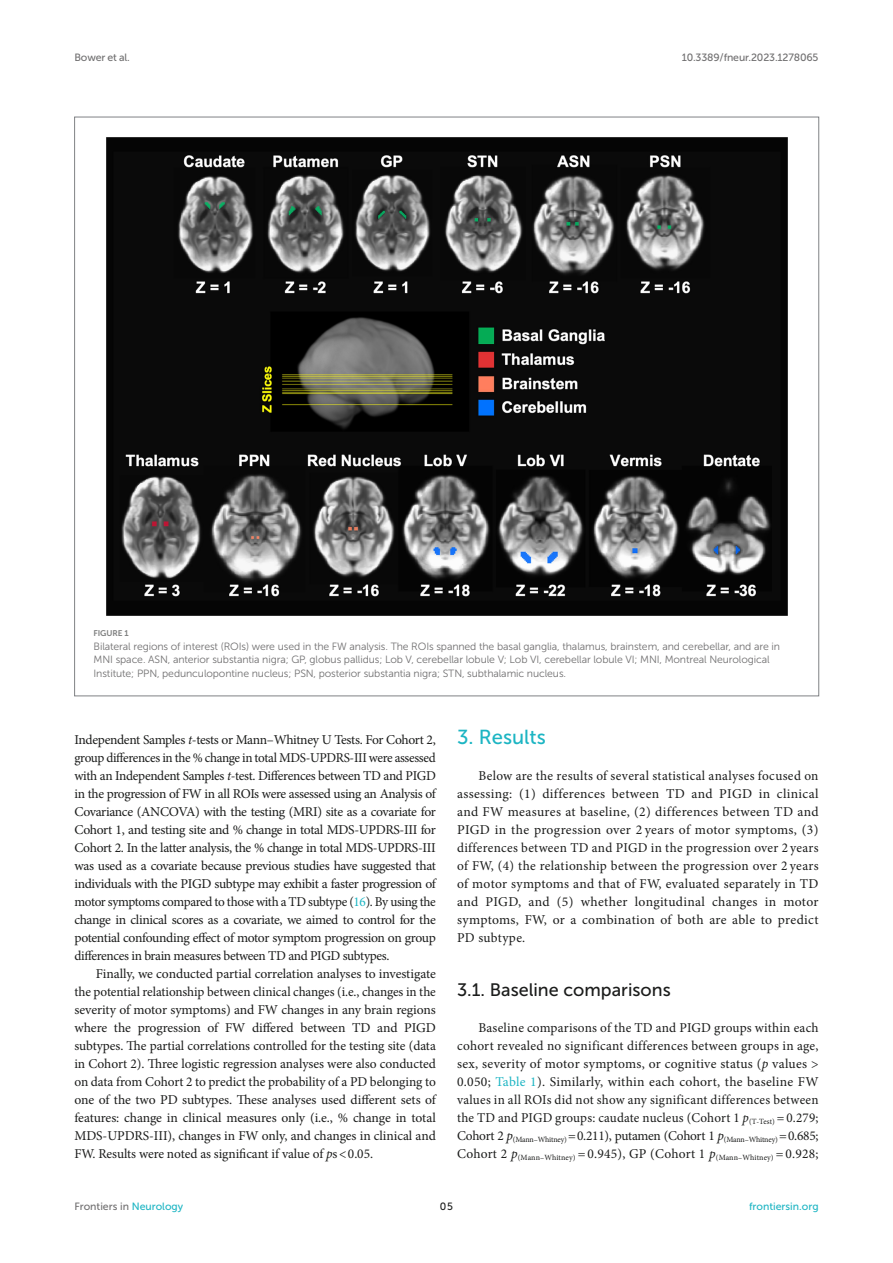
<style>
.page{position:relative;width:893px;height:1263px;background:#fff}
.page>*{position:absolute;margin:0;border:0;box-sizing:border-box;transform-origin:0 0}
.HEAD_1{font:20.25px "Museo Sans 500";color:#1db5c3}
.HEAD_2{font:18px "Museo Sans 500";color:#1b1c1b}
.TEXT{font:13.5px/18px "Minion Pro";letter-spacing:-.02em;color:#1b1c1b;text-align:justify}
.TEXT_FLUSH{font:13.5px/18px "Minion Pro";letter-spacing:.015em;color:#1b1c1b;text-align:justify}
.FIG_LEG{font:10.5px/13.5px "Museo Sans 300";letter-spacing:-.01em;color:#706f70}
.t1{font:10.5px "Museo Sans 500";letter-spacing:-.015em;color:#706f70}
.t2{font:10.5px "Museo Sans 500";color:#1db5c3}
.t3{font:10.5px "Museo Sans 500";color:#1b1c1b}
.FIG_HD{font:8.25px "Museo Sans 700";letter-spacing:-.01em;color:#7e7f7f}
.s1{font-style:italic}
.s2{color:#1db5c3}
</style>
<div class="page">
<img style="left:106px;top:137px;width:682px;height:479px">
<p class="t1" style="left:74px;top:51px;width:57px">Bower et al.</p>
<p class="t1" style="left:682px;top:51px;width:138px">10.3389/fneur.2023.1278065</p>
<p class="FIG_HD" style="left:94px;top:629px;width:37px">FIGURE 1</p>
<p class="FIG_LEG" style="left:94px;top:640px;width:688px">Bilateral regions of interest (ROIs) were used in the FW analysis. The ROIs spanned the basal ganglia, thalamus, brainstem, and cerebellar, and are in<br>MNI space. ASN, anterior substantia nigra; GP, globus pallidus; Lob V, cerebellar lobule V; Lob VI, cerebellar lobule VI; MNI, Montreal Neurological<br>Institute; PPN, pedunculopontine nucleus; PSN, posterior substantia nigra; STN, subthalamic nucleus.</p>
<p class="TEXT" style="left:74px;top:731px;width:363px">Independent Samples <span class="s1">t</span>-tests or Mann–Whitney U Tests. For Cohort 2, group differences in the % change in total MDS-UPDRS-III were assessed with an Independent Samples <span class="s1">t</span>-test. Differences between TD and PIGD in the progression of FW in all ROIs were assessed using an Analysis of Covariance (ANCOVA) with the testing (MRI) site as a covariate for Cohort 1, and testing site and % change in total MDS-UPDRS-III for Cohort 2. In the latter analysis, the % change in total MDS-UPDRS-III was used as a covariate because previous studies have suggested that individuals with the PIGD subtype may exhibit a faster progression of motor symptoms compared to those with a TD subtype (<span class="s2">16</span>). By using the change in clinical scores as a covariate, we aimed to control for the potential confounding effect of motor symptom progression on group differences in brain measures between TD and PIGD subtypes.</p>
<p class="TEXT" style="left:74px;top:965px;width:363px;text-indent:21px">Finally, we conducted partial correlation analyses to investigate the potential relationship between clinical changes (i.e., changes in the severity of motor symptoms) and FW changes in any brain regions where the progression of FW differed between TD and PIGD subtypes. The partial correlations controlled for the testing site (data in Cohort 2). Three logistic regression analyses were also conducted on data from Cohort 2 to predict the probability of a PD belonging to one of the two PD subtypes. These analyses used different sets of features: change in clinical measures only (i.e., % change in total MDS-UPDRS-III), changes in FW only, and changes in clinical and FW. Results were noted as significant if value of <span class="s1">p</span>s&lt;0.05.</p>
<p class="HEAD_1" style="left:457px;top:726px;width:90px">3. Results</p>
<p class="TEXT_FLUSH" style="left:457px;top:767px;width:363px;text-indent:21px">Below are the results of several statistical analyses focused on assessing: (1) differences between TD and PIGD in clinical and FW measures at baseline, (2) differences between TD and PIGD in the progression over 2 years of motor symptoms, (3) differences between TD and PIGD in the progression over 2 years of FW, (4) the relationship between the progression over 2 years of motor symptoms and that of FW, evaluated separately in TD and PIGD, and (5) whether longitudinal changes in motor symptoms, FW, or a combination of both are able to predict PD subtype.</p>
<p class="HEAD_2" style="left:457px;top:980px;width:215px">3.1. Baseline comparisons</p>
<p class="TEXT_FLUSH" style="left:457px;top:1019px;width:363px;text-indent:21px">Baseline comparisons of the TD and PIGD groups within each cohort revealed no significant differences between groups in age, sex, severity of motor symptoms, or cognitive status (<span class="s1">p</span> values &gt; 0.050; <span class="s2">Table 1</span>). Similarly, within each cohort, the baseline FW values in all ROIs did not show any significant differences between the TD and PIGD groups: caudate nucleus (Cohort 1 <span class="s1">p</span><sub>(T-Test)</sub> = 0.279; Cohort 2 <span class="s1">p</span><sub>(Mann–Whitney)</sub> =0.211), putamen (Cohort 1 <span class="s1">p</span><sub>(Mann–Whitney)</sub> =0.685; Cohort 2 <span class="s1">p</span><sub>(Mann–Whitney)</sub> = 0.945), GP (Cohort 1 <span class="s1">p</span><sub>(Mann–Whitney)</sub> = 0.928;</p>
<p class="t1" style="left:74px;top:1200px;width:110px">Frontiers in <span class="s2">Neurology</span></p>
<p class="t3" style="left:440px;top:1200px;width:14px">05</p>
<p class="t2" style="left:749px;top:1200px;width:71px">frontiersin.org</p>
</div>
